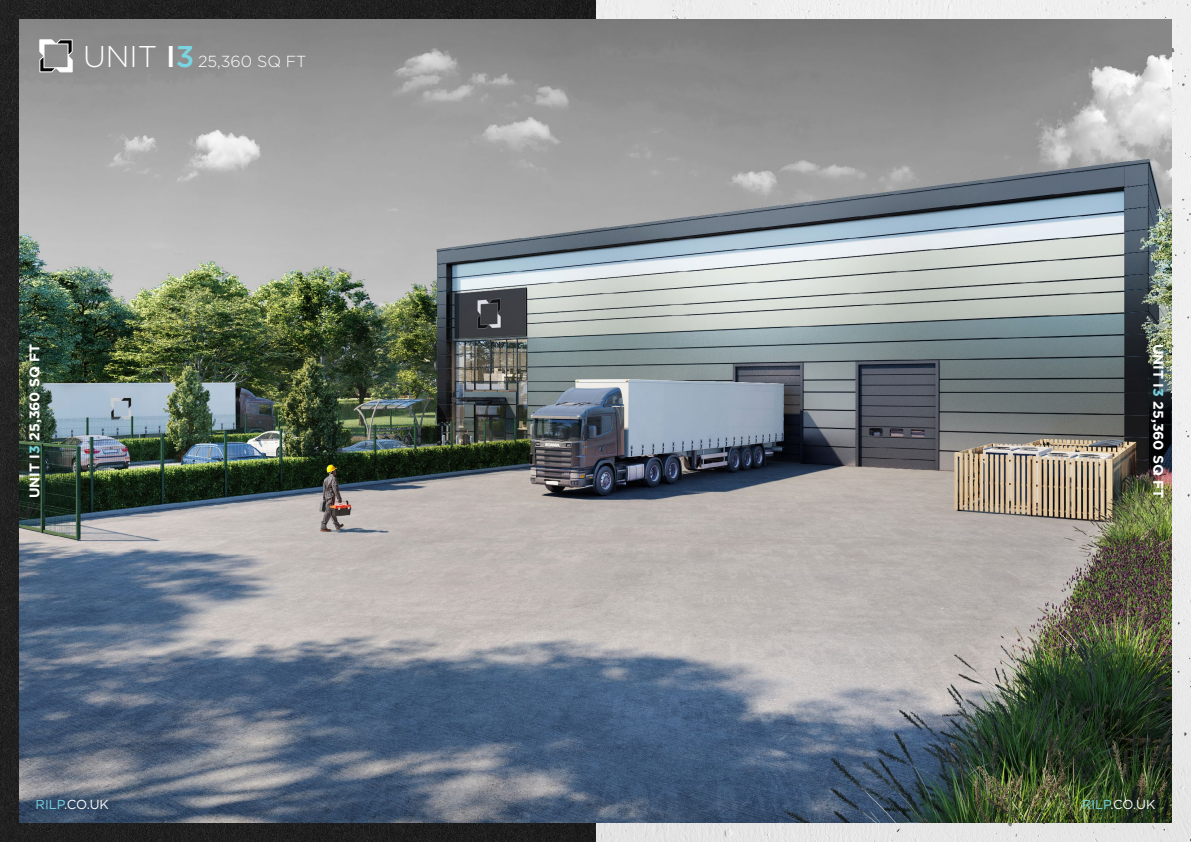
<style>
.page{position:relative;width:1191px;height:842px;background:#fff}
.page>*{position:absolute;margin:0;border:0;box-sizing:border-box;transform-origin:0 0}
.t1{font:300 16px "Gotham";color:#fff}
.t2{font:700 14px "Gotham";color:#fff}
.t3{font:13px "Gotham";color:#fff}
.s1{font-size:30px}
.s2{font-weight:500;font-size:30px}
.s3{font-weight:500;font-size:30px;color:#78d5e1}
.s4{color:#78d5e1}
</style>
<div class="page">
<img style="left:0;top:0;width:1191px;height:842px">
<img style="left:20px;top:20px;width:1151px;height:802px">
<svg style="left:39px;top:40px;width:34px;height:32px"></svg>
<p class="t1" style="left:83px;top:51px;width:225px"><span class="s1">UNIT</span> <span class="s2">I</span><span class="s3">3</span> 25,360 SQ FT</p>
<p class="t2" style="left:25px;top:498px;width:156px;rotate:-90deg">UNIT I<span class="s4">3</span> 25,360 SQ FT</p>
<p class="t2" style="left:1167px;top:344px;width:156px;rotate:90deg">UNIT I<span class="s4">3</span> 25,360 SQ FT</p>
<p class="t3" style="left:36px;top:796px;width:75px"><span class="s4">RILP</span>.CO.UK</p>
<p class="t3" style="left:1082px;top:796px;width:75px"><span class="s4">RILP</span>.CO.UK</p>
</div>
